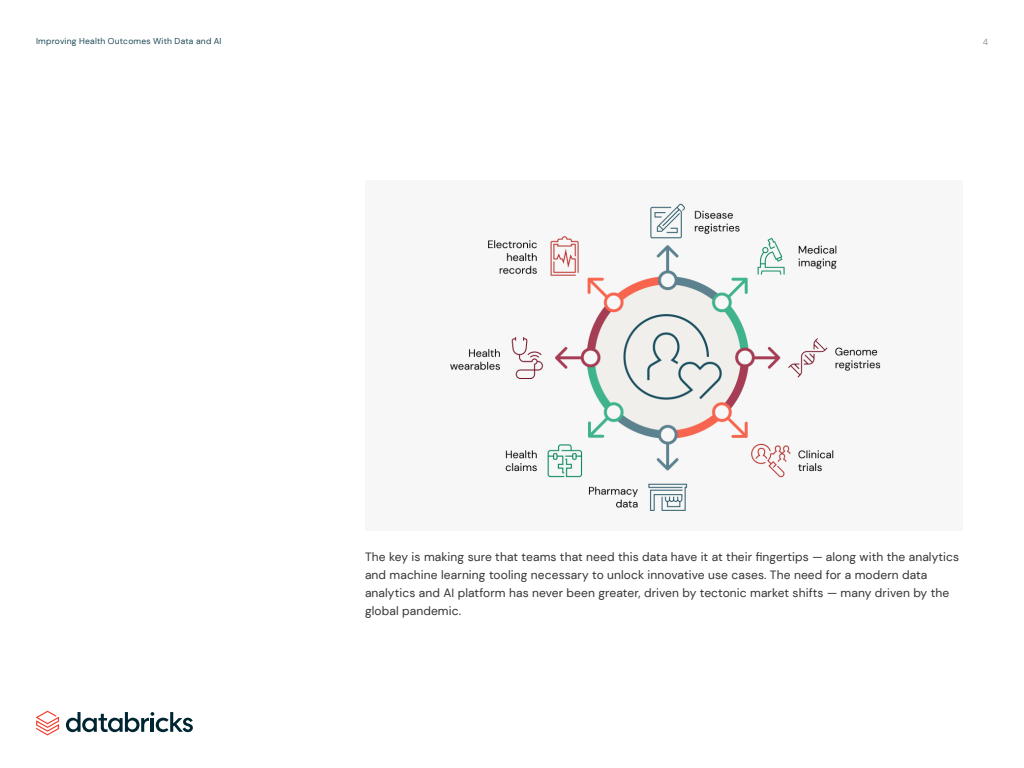
<style>
.page{position:relative;width:1024px;height:768px;background:#fff}
.page>*{position:absolute;margin:0;border:0;box-sizing:border-box;transform-origin:0 0}
.t1{font:12px/18px "DM Sans";letter-spacing:.01em;color:#333}
.t2{font:8.8px "DM Sans";color:#8d989c}
.t3{font:8.5px "DM Sans";letter-spacing:.025em;color:#1c4856}
</style>
<div class="page">
<div style="left:365px;top:180px;width:598px;height:351px;background:#f7f7f7"></div>
<img style="left:450px;top:203px;width:431px;height:308px">
<svg style="left:66px;top:712px;width:127px;height:20px"></svg>
<svg style="left:36px;top:711px;width:23px;height:24px"></svg>
<p class="t3" style="left:36px;top:36px;width:187px">Improving Health Outcomes With Data and AI</p>
<p class="t2" style="left:983px;top:36px;width:7px">4</p>
<p class="t1" style="left:365px;top:548px;width:596px">The key is making sure that teams that need this data have it at their fingertips — along with the analytics and machine learning tooling necessary to unlock innovative use cases. The need for a modern data analytics and AI platform has never been greater, driven by tectonic market shifts — many driven by the global pandemic.</p>
</div>
